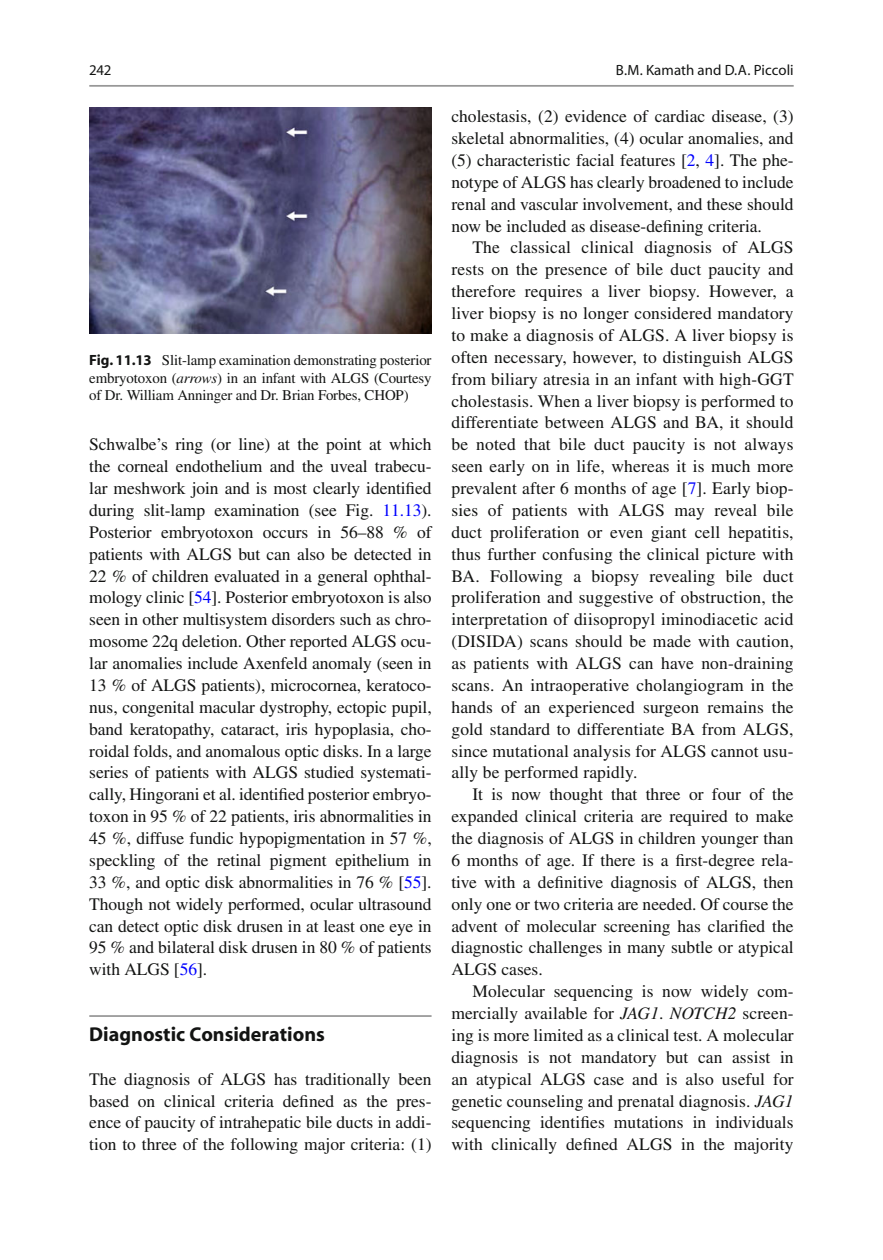
<style>
.page{position:relative;width:883px;height:1260px;background:#fff}
.page>*{position:absolute;margin:0;border:0;box-sizing:border-box;transform-origin:0 0}
.t1{font:700 20.12px "Myriad";color:#131413}
.t2{font:17.5px/21.9px "Times";color:#131413;text-align:justify}
.t3{font:14.88px/17.5px "Times";letter-spacing:-.01em;color:#131413;text-align:justify}
.t4{font:14.88px "Myriad";color:#131413}
.s1{font-family:"Myriad";font-weight:700}
.s2{font-style:italic}
.s3{color:#00f}
</style>
<div class="page">
<hr style="left:89px;top:1015px;width:343px;height:2px;background:#989898">
<img style="left:89px;top:107px;width:343px;height:227px">
<hr style="left:89px;top:85px;width:705px;height:2px;background:#989898">
<p class="t4" style="left:89px;top:64px;width:24px">242</p>
<p class="t3" style="left:89px;top:353px;width:344px"><span class="s1">Fig. 11.13</span> Slit-lamp examination demonstrating posterior embryotoxon ( <span class="s2">arrows</span> ) in an infant with ALGS (Courtesy of Dr. William Anninger and Dr. Brian Forbes, CHOP)</p>
<p class="t2" style="left:89px;top:435px;width:344px">Schwalbe’s ring (or line) at the point at which the corneal endothelium and the uveal trabecu&shy;lar meshwork join and is most clearly identified during slit-lamp examination (see Fig. <span class="s3">11.13</span> ).<br>Posterior embryotoxon occurs in 56–88 % of patients with ALGS but can also be detected in 22 % of children evaluated in a general ophthal&shy;mology clinic [ <span class="s3">54</span> ]. Posterior embryotoxon is also seen in other multisystem disorders such as chro&shy;mosome 22q deletion. Other reported ALGS ocu&shy;lar anomalies include Axenfeld anomaly (seen in 13 % of ALGS patients), microcornea, keratoco&shy;nus, congenital macular dystrophy, ectopic pupil, band keratopathy, cataract, iris hypoplasia, cho&shy;roidal folds, and anomalous optic disks. In a large series of patients with ALGS studied systemati&shy;cally, Hingorani et al. identified posterior embryo&shy;toxon in 95 % of 22 patients, iris abnormalities in 45 %, diffuse fundic hypopigmentation in 57 %, speckling of the retinal pigment epithelium in 33 %, and optic disk abnormalities in 76 % [ <span class="s3">55</span> ].<br>Though not widely performed, ocular ultrasound can detect optic disk drusen in at least one eye in 95 % and bilateral disk drusen in 80 % of patients with ALGS [ <span class="s3">56</span> ].</p>
<p class="t1" style="left:89px;top:1027px;width:237px">Diagnostic Considerations</p>
<p class="t2" style="left:89px;top:1070px;width:344px">The diagnosis of ALGS has traditionally been based on clinical criteria defined as the pres&shy;ence of paucity of intrahepatic bile ducts in addi&shy;tion to three of the following major criteria: (1)</p>
<p class="t4" style="left:616px;top:64px;width:179px">B.M. Kamath and D.A. Piccoli</p>
<p class="t2" style="left:451px;top:107px;width:344px">cholestasis, (2) evidence of cardiac disease, (3) skeletal abnormalities, (4) ocular anomalies, and (5) characteristic facial features [ <span class="s3">2</span> , <span class="s3">4</span> ]. The phe&shy;notype of ALGS has clearly broadened to include renal and vascular involvement, and these should now be included as disease-defining criteria.</p>
<p class="t2" style="left:451px;top:238px;width:344px;text-indent:21px">The classical clinical diagnosis of ALGS rests on the presence of bile duct paucity and therefore requires a liver biopsy. However, a liver biopsy is no longer considered mandatory to make a diagnosis of ALGS. A liver biopsy is often necessary, however, to distinguish ALGS from biliary atresia in an infant with high-GGT cholestasis. When a liver biopsy is performed to differentiate between ALGS and BA, it should be noted that bile duct paucity is not always seen early on in life, whereas it is much more prevalent after 6 months of age [ <span class="s3">7</span> ]. Early biop&shy;sies of patients with ALGS may reveal bile duct proliferation or even giant cell hepatitis, thus further confusing the clinical picture with BA. Following a biopsy revealing bile duct proliferation and suggestive of obstruction, the interpretation of diisopropyl iminodiacetic acid (DISIDA) scans should be made with caution, as patients with ALGS can have non-draining scans. An intraoperative cholangiogram in the hands of an experienced surgeon remains the gold standard to differentiate BA from ALGS, since mutational analysis for ALGS cannot usu&shy;ally be performed rapidly.</p>
<p class="t2" style="left:451px;top:785px;width:344px;text-indent:21px">It is now thought that three or four of the expanded clinical criteria are required to make the diagnosis of ALGS in children younger than 6 months of age. If there is a first-degree rela&shy;tive with a definitive diagnosis of ALGS, then only one or two criteria are needed. Of course the advent of molecular screening has clarified the diagnostic challenges in many subtle or atypical ALGS cases.</p>
<p class="t2" style="left:451px;top:982px;width:344px;text-indent:21px">Molecular sequencing is now widely com&shy;mercially available for <span class="s2">JAG1</span> . <span class="s2">NOTCH2</span> screen&shy;ing is more limited as a clinical test. A molecular diagnosis is not mandatory but can assist in an atypical ALGS case and is also useful for genetic counseling and prenatal diagnosis. <span class="s2">JAG1 </span>sequencing identifies mutations in individuals with clinically defined ALGS in the majority</p>
</div>
